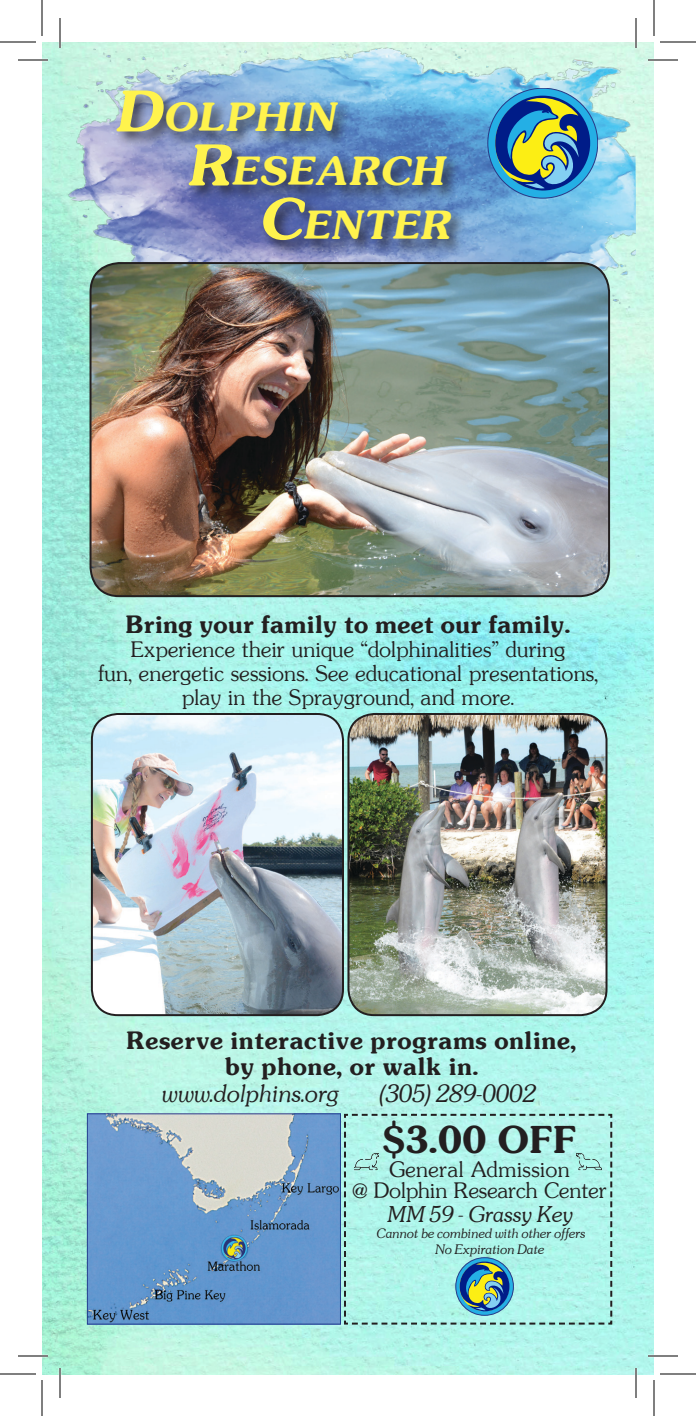
<style>
.page{position:relative;width:696px;height:1416px;background:#fff}
.page>*{position:absolute;margin:0;border:0;box-sizing:border-box;transform-origin:0 0}
.t1{font:italic 700 36.4px "Souvenir";color:#fff34d}
.t2{font:700 34px "Souvenir";color:#231f20}
.t3{font:700 22px "Souvenir";color:#231f20}
.t4{font:italic 300 22px "Souvenir";color:#231f20}
.t5{font:300 20px "Souvenir";letter-spacing:-.01em;color:#231f20}
.t6{font:italic 300 20px "Souvenir";color:#231f20}
.t7{font:italic 300 12px "Souvenir";color:#231f20}
.s1{font-size:52px}
</style>
<div class="page">
<img style="left:42px;top:42px;width:612px;height:1332px">
<img style="left:59px;top:42px;width:577px;height:285px">
<img style="left:89px;top:1115px;width:250px;height:208px">
<div style="left:87px;top:1113px;width:254px;height:212px;border:1px solid #25408f"></div>
<img style="left:91px;top:263px;width:518px;height:333px">
<div style="left:90px;top:262px;width:520px;height:335px;border:2px solid #231f20;border-radius:29px"></div>
<img style="left:92px;top:714px;width:251px;height:301px">
<div style="left:91px;top:713px;width:253px;height:303px;border:2px solid #231f20;border-radius:26px"></div>
<img style="left:348px;top:714px;width:259px;height:301px">
<div style="left:347px;top:713px;width:261px;height:303px;border:2px solid #231f20;border-radius:26px"></div>
<svg style="left:343px;top:1113px;width:270px;height:213px;background:#adf0e6"></svg>
<div style="left:114px;top:87px;width:354px;height:170px;background:#231f20;opacity:.75"></div>
<svg style="left:488px;top:88px;width:110px;height:110px"></svg>
<svg style="left:495px;top:93px;width:95px;height:98px;background:#598b91"></svg>
<svg style="left:456px;top:1258px;width:57px;height:57px"></svg>
<div style="left:456px;top:1258px;width:58px;height:57px;border:1px solid #293987;border-radius:50%"></div>
<svg style="left:460px;top:1260px;width:49px;height:52px;background:#5e8e8f"></svg>
<img style="left:354px;top:1149px;width:25px;height:25px">
<img style="left:577px;top:1149px;width:24px;height:25px">
<hr style="left:18px;top:59px;width:30px;height:2px;background:#fff">
<hr style="left:648px;top:59px;width:30px;height:2px;background:#fff">
<hr style="left:18px;top:1355px;width:30px;height:2px;background:#fff">
<hr style="left:648px;top:1355px;width:30px;height:2px;background:#fff">
<hr style="left:59px;top:18px;width:2px;height:30px;background:#fff">
<hr style="left:59px;top:1368px;width:2px;height:30px;background:#fff">
<hr style="left:635px;top:18px;width:2px;height:30px;background:#fff">
<hr style="left:635px;top:1368px;width:2px;height:30px;background:#fff">
<hr style="left:18px;top:60px;width:30px;height:1px;background:#000">
<hr style="left:648px;top:60px;width:30px;height:1px;background:#000">
<hr style="left:18px;top:1356px;width:30px;height:1px;background:#000">
<hr style="left:648px;top:1356px;width:30px;height:1px;background:#000">
<hr style="left:60px;top:18px;width:1px;height:30px;background:#000">
<hr style="left:60px;top:1368px;width:1px;height:30px;background:#000">
<hr style="left:636px;top:18px;width:1px;height:30px;background:#000">
<hr style="left:636px;top:1368px;width:1px;height:30px;background:#000">
<hr style="left:0;top:42px;width:36px;height:1px;background:#000">
<hr style="left:660px;top:42px;width:36px;height:1px;background:#000">
<hr style="left:0;top:1374px;width:36px;height:1px;background:#000">
<hr style="left:660px;top:1374px;width:36px;height:1px;background:#000">
<hr style="left:42px;top:0;width:1px;height:36px;background:#000">
<hr style="left:42px;top:1380px;width:1px;height:36px;background:#000">
<hr style="left:654px;top:0;width:1px;height:36px;background:#000">
<hr style="left:654px;top:1380px;width:1px;height:36px;background:#000">
<p class="t1" style="left:114px;top:90px;width:223px"><span class="s1">D</span>OLPHIN</p>
<p class="t1" style="left:186px;top:144px;width:260px"><span class="s1">R</span>ESEARCH</p>
<p class="t1" style="left:258px;top:198px;width:193px"><span class="s1">C</span>ENTER</p>
<p class="t3" style="left:126px;top:608px;width:446px">Bring your family to meet our family.</p>
<p class="t5" style="left:131px;top:636px;width:437px">Experience their unique “dolphinalities” during</p>
<p class="t5" style="left:98px;top:660px;width:502px">fun, energetic sessions. See educational presentations,</p>
<p class="t5" style="left:182px;top:684px;width:334px">play in the Sprayground, and more.</p>
<p class="t3" style="left:126px;top:1024px;width:452px">Reserve interactive programs online,</p>
<p class="t3" style="left:224px;top:1050px;width:255px">by phone, or walk in.</p>
<p class="t4" style="left:161px;top:1079px;width:179px">www.dolphins.org</p>
<p class="t4" style="left:379px;top:1079px;width:158px">(305) 289-0002</p>
<p class="t2" style="left:382px;top:1114px;width:196px">$3.00 OFF</p>
<p class="t5" style="left:389px;top:1157px;width:182px">General Admission</p>
<p class="t5" style="left:352px;top:1178px;width:256px">@ Dolphin Research Center</p>
<p class="t6" style="left:387px;top:1201px;width:187px">MM 59 - Grassy Key</p>
<p class="t7" style="left:376px;top:1225px;width:211px">Cannot be combined with other offers</p>
<p class="t7" style="left:434px;top:1242px;width:111px">No Expiration Date</p>
</div>
